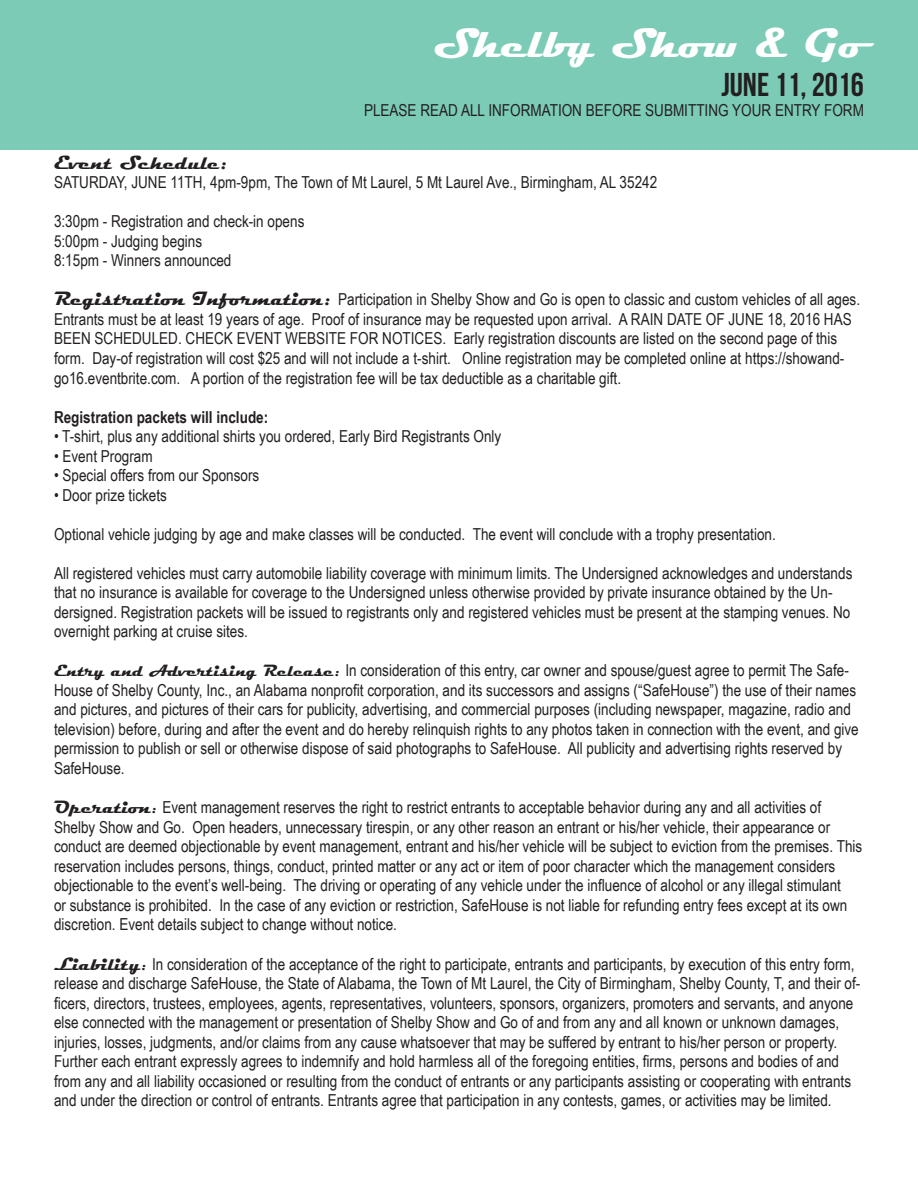
<style>
.page{position:relative;width:918px;height:1188px;background:#fff}
.page>*{position:absolute;margin:0;border:0;box-sizing:border-box;transform-origin:0 0}
.t1{font:700 42px "Magneto";color:#fff}
.t2{font:33px "Bebas Neue";color:#231f20}
.t3{font:700 19.5px "Magneto";color:#231f20}
.t4{font:16.5px/19.5px "Arial Narrow";color:#231f20}
.t5{font:700 16.5px "Arial Narrow";color:#231f20}
.s1{font-family:"Magneto";font-weight:700;font-size:19.5px}
.s2{font-family:"Magneto";font-weight:700}
.s3{font-family:"Magneto";font-weight:700;font-size:15px}
.s4{font-family:"Magneto";font-weight:700;font-size:18px}
</style>
<div class="page">
<div style="left:0;top:0;width:918px;height:149px;background:#7ccbb7"></div>
<p class="t1" style="left:433px;top:19px;width:432px">Shelby Show &amp; Go</p>
<p class="t2" style="left:721px;top:67px;width:144px">JUNE 11, 2016</p>
<p class="t4" style="left:364px;top:100px;width:501px">PLEASE READ ALL INFORMATION BEFORE SUBMITTING YOUR ENTRY FORM</p>
<p class="t3" style="left:54px;top:151px;width:175px">Event Schedule:</p>
<p class="t4" style="left:54px;top:172px;width:605px">SATURDAY, JUNE 11TH, 4pm-9pm, The Town of Mt Laurel, 5 Mt Laurel Ave., Birmingham, AL 35242</p>
<p class="t4" style="left:54px;top:211px;width:252px">3:30pm - Registration and check-in opens</p>
<p class="t4" style="left:54px;top:231px;width:150px">5:00pm - Judging begins</p>
<p class="t4" style="left:54px;top:250px;width:179px">8:15pm - Winners announced</p>
<p class="t4" style="left:54px;top:289px;width:808px"><span class="s1">Registration Information:</span> Participation in Shelby Show and Go is open to classic and custom vehicles of all ages.<br>Entrants must be at least 19 years of age. Proof of insurance may be requested upon arrival. A RAIN DATE OF JUNE 18, 2016 HAS BEEN SCHEDULED. CHECK EVENT WEBSITE FOR NOTICES. Early registration discounts are listed on the second page of this form. Day-of registration will cost $25 and will not include a t-shirt. Online registration may be completed online at https://showand&shy;go16.eventbrite.com. A portion of the registration fee will be tax deductible as a charitable gift.</p>
<p class="t5" style="left:54px;top:405px;width:216px">Registration packets will include:</p>
<p class="t4" style="left:54px;top:426px;width:449px">• T-shirt, plus any additional shirts you ordered, Early Bird Registrants Only</p>
<p class="t4" style="left:54px;top:446px;width:100px">• Event Program</p>
<p class="t4" style="left:54px;top:465px;width:207px">• Special offers from our Sponsors</p>
<p class="t4" style="left:54px;top:485px;width:115px">• Door prize tickets</p>
<p class="t4" style="left:54px;top:524px;width:723px">Optional vehicle judging by age and make classes will be conducted. The event will conclude with a trophy presentation.</p>
<p class="t4" style="left:54px;top:563px;width:800px">All registered vehicles must carry automobile liability coverage with minimum limits. The Undersigned acknowledges and understands that no insurance is available for coverage to the Undersigned unless otherwise provided by private insurance obtained by the Un&shy;dersigned. Registration packets will be issued to registrants only and registered vehicles must be present at the stamping venues. No overnight parking at cruise sites.</p>
<p class="t4" style="left:54px;top:660px;width:806px"><span class="s2">Entry and Advertising Release</span><span class="s3">:</span> In consideration of this entry, car owner and spouse/guest agree to permit The Safe-House of Shelby County, Inc., an Alabama nonprofit corporation, and its successors and assigns (“SafeHouse”) the use of their names and pictures, and pictures of their cars for publicity, advertising, and commercial purposes (including newspaper, magazine, radio and television) before, during and after the event and do hereby relinquish rights to any photos taken in connection with the event, and give permission to publish or sell or otherwise dispose of said photographs to SafeHouse. All publicity and advertising rights reserved by SafeHouse.</p>
<p class="t4" style="left:54px;top:797px;width:810px"><span class="s4">Operation</span><span class="s3">:</span> Event management reserves the right to restrict entrants to acceptable behavior during any and all activities of Shelby Show and Go. Open headers, unnecessary tirespin, or any other reason an entrant or his/her vehicle, their appearance or conduct are deemed objectionable by event management, entrant and his/her vehicle will be subject to eviction from the premises. This reservation includes persons, things, conduct, printed matter or any act or item of poor character which the management considers objectionable to the event’s well-being. The driving or operating of any vehicle under the influence of alcohol or any illegal stimulant<br>or substance is prohibited. In the case of any eviction or restriction, SafeHouse is not liable for refunding entry fees except at its own discretion. Event details subject to change without notice.</p>
<p class="t4" style="left:54px;top:954px;width:808px"><span class="s4">Liability</span><span class="s3">:</span> In consideration of the acceptance of the right to participate, entrants and participants, by execution of this entry form, release and discharge SafeHouse, the State of Alabama, the Town of Mt Laurel, the City of Birmingham, Shelby County, T, and their of&shy;ficers, directors, trustees, employees, agents, representatives, volunteers, sponsors, organizers, promoters and servants, and anyone else connected with the management or presentation of Shelby Show and Go of and from any and all known or unknown damages, injuries, losses, judgments, and/or claims from any cause whatsoever that may be suffered by entrant to his/her person or property.<br>Further each entrant expressly agrees to indemnify and hold harmless all of the foregoing entities, firms, persons and bodies of and from any and all liability occasioned or resulting from the conduct of entrants or any participants assisting or cooperating with entrants and under the direction or control of entrants. Entrants agree that participation in any contests, games, or activities may be limited.</p>
</div>
